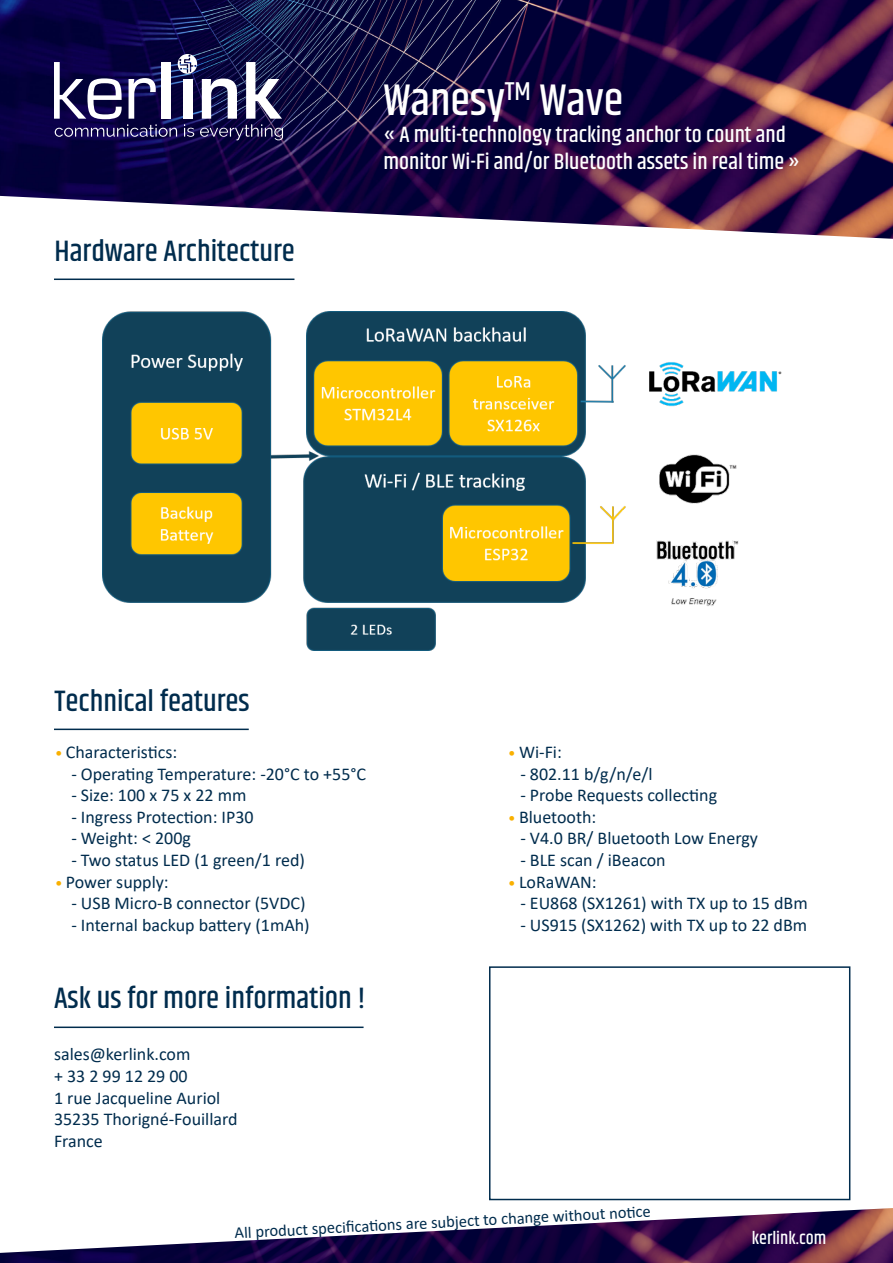
<style>
.page{position:relative;width:893px;height:1263px;background:#fff}
.page>*{position:absolute;margin:0;border:0;box-sizing:border-box;transform-origin:0 0}
.t1{font:500 45px "Khand";color:#fff}
.t2{font:500 30px "Khand";color:#002c4d}
.t3{font:500 22.5px/27px "Khand";color:#fff}
.t4{font:18px/21.6px "Calibri";color:#002c4d}
.t5{font:500 18px "Khand";color:#fff}
.t6{font:16.5px "Calibri";color:#002c4d}
.s1{font-size:15px;color:#f9b000}
</style>
<div class="page">
<img style="left:0;top:0;width:893px;height:239px">
<img style="left:0;top:1208px;width:893px;height:55px">
<svg style="left:54px;top:54px;width:229px;height:86px"></svg>
<hr style="left:54px;top:279px;width:240px;height:1px;background:#002c4d">
<hr style="left:54px;top:729px;width:195px;height:1px;background:#002c4d">
<hr style="left:54px;top:1026px;width:310px;height:2px;background:#002c4d">
<img style="left:102px;top:312px;width:680px;height:339px">
<div style="left:489px;top:966px;width:361px;height:234px;border:2px solid #002c4d"></div>
<h2 class="t2" style="left:55px;top:237px;width:242px">Hardware Architecture</h2>
<h1 class="t1" style="left:384px;top:79px;width:241px">Wanesy<sup>TM</sup> Wave</h1>
<p class="t3" style="left:384px;top:121px;width:418px">« A multi-technology tracking anchor to count and monitor Wi-Fi and/or Bluetooth assets in real time »</p>
<h2 class="t2" style="left:55px;top:687px;width:197px">Technical features</h2>
<p class="t4" style="left:55px;top:741px;width:124px"><span class="s1">•</span> Characteristics:</p>
<p class="t4" style="left:71px;top:762px;width:296px">- Operating Temperature: -20°C to +55°C</p>
<p class="t4" style="left:71px;top:784px;width:177px">- Size: 100 x 75 x 22 mm</p>
<p class="t4" style="left:71px;top:805px;width:184px">- Ingress Protection: IP30</p>
<p class="t4" style="left:71px;top:827px;width:121px">- Weight: &lt; 200g</p>
<p class="t4" style="left:71px;top:849px;width:235px">- Two status LED (1 green/1 red)</p>
<p class="t4" style="left:55px;top:870px;width:115px"><span class="s1">•</span> Power supply:</p>
<p class="t4" style="left:71px;top:892px;width:236px">- USB Micro-B connector (5VDC)</p>
<p class="t4" style="left:71px;top:913px;width:240px">- Internal backup battery (1mAh)</p>
<h2 class="t2" style="left:54px;top:984px;width:313px">Ask us for more information !</h2>
<p class="t4" style="left:54px;top:1043px;width:185px">sales@kerlink.com<br>+ 33 2 99 12 29 00<br>1 rue Jacqueline Auriol<br>35235 Thorigné-Fouillard<br>France</p>
<p class="t4" style="left:508px;top:741px;width:55px"><span class="s1">•</span> Wi-Fi:</p>
<p class="t4" style="left:520px;top:762px;width:134px">- 802.11 b/g/n/e/l</p>
<p class="t4" style="left:520px;top:784px;width:198px">- Probe Requests collecting</p>
<p class="t4" style="left:508px;top:806px;width:90px"><span class="s1">•</span> Bluetooth:</p>
<p class="t4" style="left:520px;top:827px;width:239px">- V4.0 BR/ Bluetooth Low Energy</p>
<p class="t4" style="left:520px;top:849px;width:147px">- BLE scan / iBeacon</p>
<p class="t4" style="left:508px;top:870px;width:90px"><span class="s1">•</span> LoRaWAN:</p>
<p class="t4" style="left:520px;top:892px;width:289px">- EU868 (SX1261) with TX up to 15 dBm</p>
<p class="t4" style="left:520px;top:914px;width:288px">- US915 (SX1262) with TX up to 22 dBm</p>
<p class="t6" style="left:234px;top:1221px;width:418px;rotate:-3deg">All product specifi cati ons are subject to change without noti ce</p>
<p class="t5" style="left:752px;top:1229px;width:76px">kerlink.com</p>
</div>
